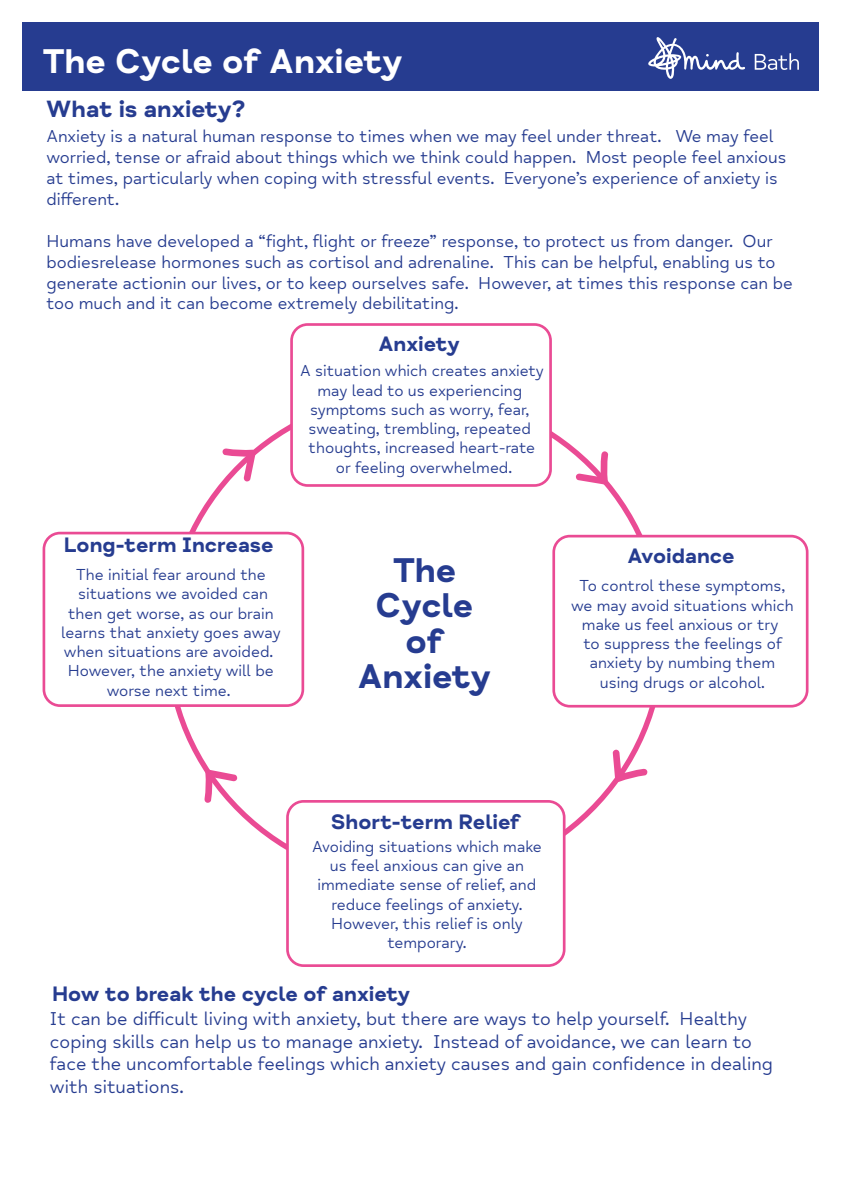
<style>
.page{position:relative;width:842px;height:1191px;background:#fff}
.page>*{position:absolute;margin:0;border:0;box-sizing:border-box;transform-origin:0 0}
.t1{font:700 35.2px/35.2px "Mind Meridian";color:#263c90;text-align:center}
.t2{font:700 35.2px "Mind Meridian";color:#fff}
.t3{font:700 24px "Mind Meridian";color:#263c90}
.t4{font:700 21.4px "Mind Meridian";color:#263c90}
.t5{font:18.8px/22.4px "Mind Meridian";color:#263c90}
.t6{font:17.4px/20.8px "Mind Meridian";color:#263c90}
.t7{font:16px/19.2px "Mind Meridian";color:#263c90;text-align:center}
</style>
<div class="page">
<div style="left:286px;top:800px;width:279px;height:167px;border:3px solid #ea4b94;border-radius:16px"></div>
<div style="left:43px;top:532px;width:261px;height:175px;border:3px solid #ea4b94;border-radius:16px"></div>
<div style="left:552px;top:535px;width:256px;height:172px;border:3px solid #ea4b94;border-radius:16px"></div>
<div style="left:290px;top:323px;width:262px;height:164px;border:3px solid #ea4b94;border-radius:16px"></div>
<div style="left:23px;top:23px;width:796px;height:68px;background:#263c90"></div>
<svg style="left:648px;top:37px;width:97px;height:42px"></svg>
<svg style="left:755px;top:53px;width:44px;height:17px"></svg>
<svg style="left:575px;top:451px;width:33px;height:33px"></svg>
<svg style="left:613px;top:749px;width:35px;height:33px"></svg>
<svg style="left:204px;top:769px;width:34px;height:34px"></svg>
<svg style="left:222px;top:448px;width:34px;height:34px"></svg>
<h1 class="t2" style="left:42px;top:40px;width:362px">The Cycle of Anxiety</h1>
<h2 class="t3" style="left:46px;top:94px;width:201px">What is anxiety?</h2>
<p class="t6" style="left:46px;top:126px;width:741px">Anxiety is a natural human response to times when we may feel under threat. We may feel worried, tense or afraid about things which we think could happen. Most people feel anxious at times, particularly when coping with stressful events. Everyone’s experience of anxiety is different.</p>
<p class="t6" style="left:46px;top:231px;width:748px">Humans have developed a “fight, flight or freeze” response, to protect us from danger. Our bodiesrelease hormones such as cortisol and adrenaline. This can be helpful, enabling us to generate actionin our lives, or to keep ourselves safe. However, at times this response can be too much and it can become extremely debilitating.</p>
<h3 class="t4" style="left:378px;top:330px;width:83px">Anxiety</h3>
<p class="t7" style="left:300px;top:361px;width:245px">A situation which creates anxiety may lead to us experiencing symptoms such as worry, fear, sweating, trembling, repeated thoughts, increased heart-rate or feeling overwhelmed.</p>
<h3 class="t4" style="left:64px;top:532px;width:211px">Long-term Increase</h3>
<p class="t7" style="left:61px;top:565px;width:221px">The initial fear around the situations we avoided can then get worse, as our brain learns that anxiety goes away when situations are avoided.<br>However, the anxiety will be worse next time.</p>
<h1 class="t1" style="left:358px;top:553px;width:135px">The<br>Cycle of<br>Anxiety</h1>
<h3 class="t4" style="left:628px;top:543px;width:109px">Avoidance</h3>
<p class="t7" style="left:571px;top:576px;width:224px">To control these symptoms, we may avoid situations which make us feel anxious or try<br>to suppress the feelings of anxiety by numbing them using drugs or alcohol.</p>
<h3 class="t4" style="left:331px;top:808px;width:192px">Short-term Relief</h3>
<p class="t7" style="left:312px;top:837px;width:231px">Avoiding situations which make us feel anxious can give an immediate sense of relief, and reduce feelings of anxiety.<br>However, this relief is only temporary.</p>
<h3 class="t4" style="left:52px;top:981px;width:360px">How to break the cycle of anxiety</h3>
<p class="t5" style="left:50px;top:1008px;width:724px">It can be difficult living with anxiety, but there are ways to help yourself. Healthy coping skills can help us to manage anxiety. Instead of avoidance, we can learn to face the uncomfortable feelings which anxiety causes and gain confidence in dealing with situations.</p>
</div>
